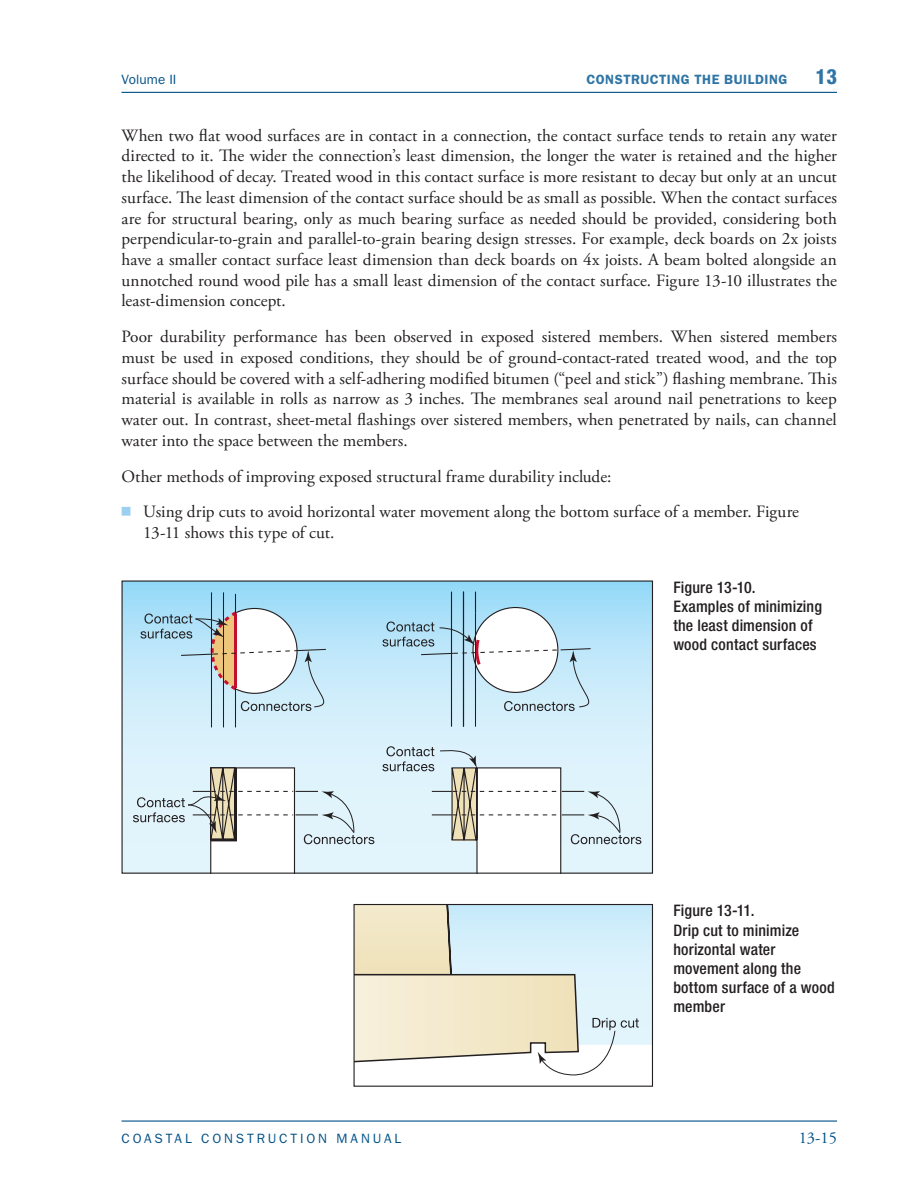
<style>
.page{position:relative;width:918px;height:1188px;background:#fff}
.page>*{position:absolute;margin:0;border:0;box-sizing:border-box;transform-origin:0 0}
.t1{font:800 condensed 21px "Helvetica Neue";color:#2f75a5}
.Body{font:17.25px/20.7px "Adobe Garamond Pro";letter-spacing:.005em;color:#231f20;text-align:justify}
.Bullet_1{font:17.25px/20.7px "Adobe Garamond Pro";letter-spacing:-.005em;color:#231f20}
.t2{font:16.5px "Adobe Garamond Pro";color:#005187}
.Figure_Title{font:500 condensed 15.9px/19px "Helvetica Neue";letter-spacing:.01em;color:#231f20}
.t3{font:13.5px "ITC Franklin Gothic Std";letter-spacing:.21em;color:#005187}
.t4{font:600 13.5px "ITC Franklin Gothic Std";letter-spacing:.035em;color:#2f75a5}
.t5{font:13.5px "ITC Franklin Gothic Std";letter-spacing:.005em;color:#005187}
</style>
<div class="page">
<hr style="left:122px;top:1120px;width:715px;height:2px;background:#005187">
<hr style="left:122px;top:92px;width:715px;height:1px;background:#005187">
<svg style="left:124px;top:582px;width:527px;height:290px;background:#b9e6f9"></svg>
<svg style="left:210px;top:606px;width:349px;height:235px;background:#ceecf9"></svg>
<hr style="left:451px;top:592px;width:1px;height:135px;background:#231f20">
<hr style="left:475px;top:687px;width:1px;height:40px;background:#231f20">
<hr style="left:475px;top:613px;width:1px;height:74px;background:#231f20">
<svg style="left:475px;top:592px;width:1px;height:21px"></svg>
<hr style="left:463px;top:592px;width:1px;height:135px;background:#231f20">
<svg style="left:141px;top:591px;width:197px;height:137px"></svg>
<svg style="left:133px;top:765px;width:241px;height:107px"></svg>
<svg style="left:383px;top:746px;width:258px;height:126px"></svg>
<svg style="left:383px;top:622px;width:220px;height:89px"></svg>
<svg style="left:356px;top:906px;width:295px;height:170px;background:#e4e9de"></svg>
<div style="left:354px;top:904px;width:299px;height:183px;border:1px solid #231f20"></div>
<p class="t5" style="left:122px;top:72px;width:56px">Volume II</p>
<p class="t4" style="left:586px;top:72px;width:203px">CONSTRUCTING THE BUILDING</p>
<p class="t1" style="left:815px;top:64px;width:23px">13</p>
<p class="Body" style="left:122px;top:126px;width:717px">When two flat wood surfaces are in contact in a connection, the contact surface tends to retain any water directed to it. The wider the connection’s least dimension, the longer the water is retained and the higher the likelihood of decay. Treated wood in this contact surface is more resistant to decay but only at an uncut surface. The least dimension of the contact surface should be as small as possible. When the contact surfaces are for structural bearing, only as much bearing surface as needed should be provided, considering both perpendicular-to-grain and parallel-to-grain bearing design stresses. For example, deck boards on 2x joists have a smaller contact surface least dimension than deck boards on 4x joists. A beam bolted alongside an unnotched round wood pile has a small least dimension of the contact surface. Figure 13‑10 illustrates the least-dimension concept.</p>
<p class="Body" style="left:122px;top:327px;width:717px">Poor durability performance has been observed in exposed sistered members. When sistered members must be used in exposed conditions, they should be of ground-contact-rated treated wood, and the top surface should be covered with a self-adhering modified bitumen (“peel and stick”) flashing membrane. This material is available in rolls as narrow as 3 inches. The membranes seal around nail penetrations to keep water out. In contrast, sheet-metal flashings over sistered members, when penetrated by nails, can channel water into the space between the members.</p>
<p class="Body" style="left:122px;top:466px;width:491px">Other methods of improving exposed structural frame durability include:</p>
<p class="Bullet_1" style="left:143px;top:502px;width:658px">Using drip cuts to avoid horizontal water movement along the bottom surface of a member. Figure<br>13‑11 shows this type of cut.</p>
<p class="Figure_Title" style="left:673px;top:578px;width:84px">Figure 13-10.</p>
<p class="Figure_Title" style="left:673px;top:597px;width:150px">Examples of minimizing the least dimension of wood contact surfaces</p>
<p class="Figure_Title" style="left:673px;top:901px;width:83px">Figure 13-11.</p>
<p class="Figure_Title" style="left:673px;top:920px;width:163px">Drip cut to minimize horizontal water movement along the bottom surface of a wood member</p>
<p class="t3" style="left:122px;top:1130px;width:281px">COASTAL CONSTRUCTION MANUAL</p>
<p class="t2" style="left:799px;top:1128px;width:40px">13-15</p>
</div>
